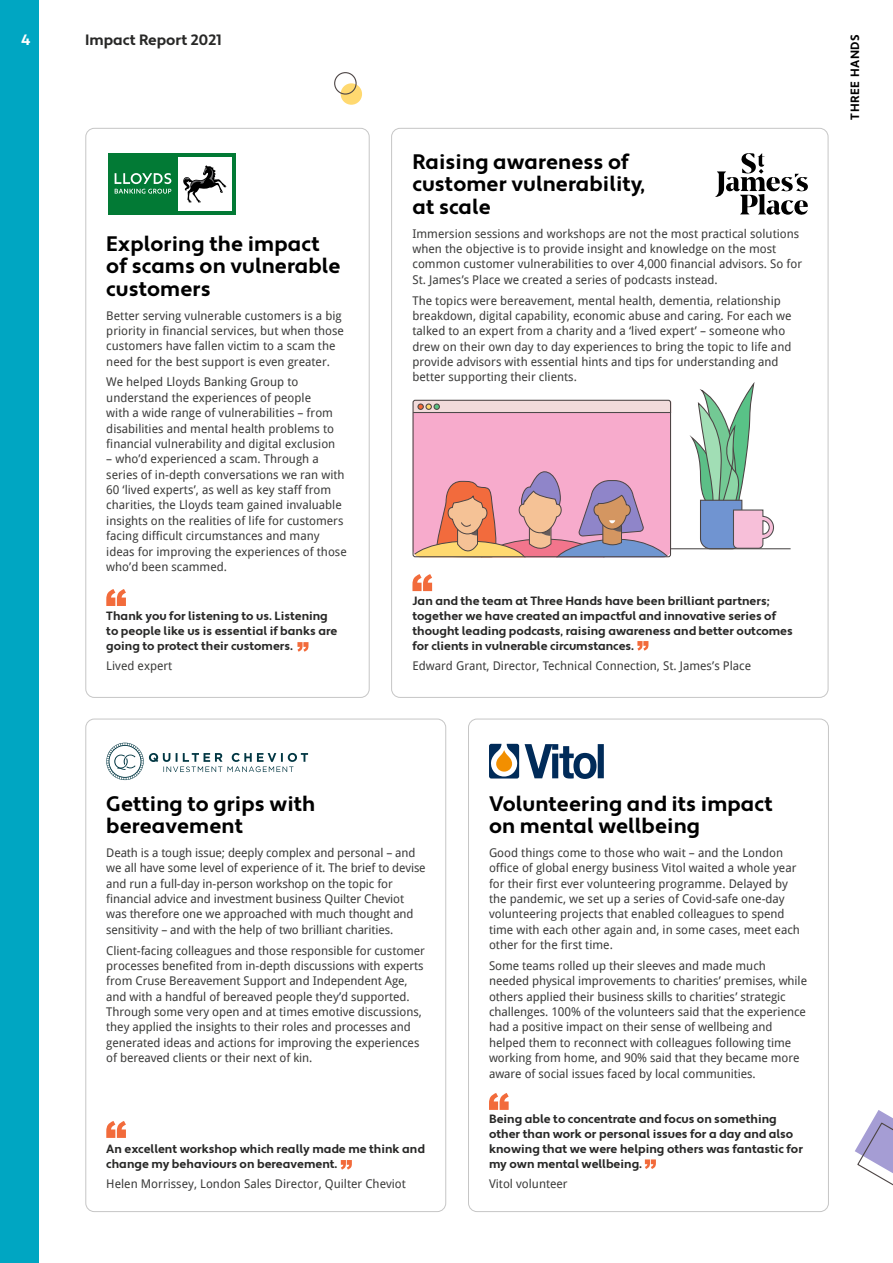
<style>
.page{position:relative;width:893px;height:1263px;background:#fff}
.page>*{position:absolute;margin:0;border:0;box-sizing:border-box;transform-origin:0 0}
.t1{font:700 21px/22.5px "Apertura";letter-spacing:.005em;color:#000}
.t2{font:700 15px "Apertura";color:#282827}
.t3{font:700 15px "Apertura";color:#fff}
.t4{font:12px/15.3px "Droid Sans";color:#3c3c3b}
.t5{font:700 12px/15px "Apertura";color:#282827}
.t6{font:700 12px "Apertura";letter-spacing:.05em;color:#000}
</style>
<div class="page">
<svg style="left:855px;top:1110px;width:38px;height:76px"></svg>
<div style="left:85px;top:128px;width:285px;height:570px;border:1px solid #c6c6c6;border-radius:9px"></div>
<div style="left:0;top:0;width:38px;height:1263px;background:#00a6c2"></div>
<div style="left:108px;top:153px;width:128px;height:62px;background:#027a35"></div>
<svg style="left:115px;top:173px;width:56px;height:21px"></svg>
<div style="left:178px;top:157px;width:53px;height:53px;background:#fff"></div>
<svg style="left:183px;top:165px;width:43px;height:37px"></svg>
<svg style="left:715px;top:153px;width:93px;height:62px"></svg>
<svg style="left:489px;top:744px;width:115px;height:35px"></svg>
<svg style="left:106px;top:742px;width:202px;height:38px"></svg>
<svg style="left:412px;top:574px;width:20px;height:17px"></svg>
<svg style="left:106px;top:589px;width:20px;height:17px"></svg>
<svg style="left:489px;top:1093px;width:20px;height:17px"></svg>
<svg style="left:106px;top:1121px;width:20px;height:17px"></svg>
<svg style="left:637px;top:641px;width:11px;height:10px"></svg>
<svg style="left:297px;top:642px;width:11px;height:10px"></svg>
<svg style="left:645px;top:1159px;width:11px;height:10px"></svg>
<svg style="left:341px;top:1160px;width:11px;height:9px"></svg>
<div style="left:341px;top:83px;width:21px;height:22px;background:#ffd970;border-radius:50%"></div>
<div style="left:334px;top:72px;width:23px;height:23px;border:1px solid #4d4545;border-radius:50%"></div>
<svg style="left:691px;top:383px;width:84px;height:167px"></svg>
<hr style="left:649px;top:548px;width:142px;height:1px;background:#4d4a4a">
<svg style="left:413px;top:400px;width:259px;height:157px;background:#e4a5b7"></svg>
<hr style="left:413px;top:412px;width:258px;height:1px;background:#4d4a4a">
<p class="t3" style="left:21px;top:31px;width:11px">4</p>
<p class="t2" style="left:85px;top:31px;width:138px">Impact Report 2021</p>
<p class="t6" style="left:848px;top:120px;width:87px;rotate:-90deg">THREE HANDS</p>
<h1 class="t1" style="left:106px;top:233px;width:236px">Exploring the impact of scams on vulnerable customers</h1>
<p class="t4" style="left:106px;top:307px;width:239px">Better serving vulnerable customers is a big priority in financial services, but when those customers have fallen victim to a scam the need for the best support is even greater.</p>
<p class="t4" style="left:106px;top:374px;width:231px">We helped Lloyds Banking Group to understand the experiences of people with a wide range of vulnerabilities – from disabilities and mental health problems to financial vulnerability and digital exclusion</p>
<p class="t4" style="left:106px;top:451px;width:242px">– who’d experienced a scam. Through a series of in-depth conversations we ran with 60 ‘lived experts’, as well as key staff from charities, the Lloyds team gained invaluable insights on the realities of life for customers facing difficult circumstances and many ideas for improving the experiences of those who’d been scammed.</p>
<p class="t5" style="left:106px;top:609px;width:233px">Thank you for listening to us. Listening to people like us is essential if banks are going to protect their customers.</p>
<p class="t4" style="left:106px;top:657px;width:68px">Lived expert</p>
<h1 class="t1" style="left:412px;top:151px;width:234px">Raising awareness of customer vulnerability, at scale</h1>
<p class="t4" style="left:412px;top:225px;width:391px">Immersion sessions and workshops are not the most practical solutions when the objective is to provide insight and knowledge on the most common customer vulnerabilities to over 4,000 financial advisors. So for St. James’s Place we created a series of podcasts instead.</p>
<p class="t4" style="left:412px;top:292px;width:381px">The topics were bereavement, mental health, dementia, relationship breakdown, digital capability, economic abuse and caring. For each we talked to an expert from a charity and a ‘lived expert’ – someone who drew on their own day to day experiences to bring the topic to life and provide advisors with essential hints and tips for understanding and better supporting their clients.</p>
<p class="t5" style="left:412px;top:594px;width:382px">Jan and the team at Three Hands have been brilliant partners; together we have created an impactful and innovative series of thought leading podcasts, raising awareness and better outcomes for clients in vulnerable circumstances.</p>
<p class="t4" style="left:412px;top:658px;width:340px">Edward Grant, Director, Technical Connection, St. James’s Place</p>
<h1 class="t1" style="left:106px;top:793px;width:211px">Getting to grips with bereavement</h1>
<p class="t4" style="left:106px;top:845px;width:321px">Death is a tough issue; deeply complex and personal – and we all have some level of experience of it. The brief to devise and run a full-day in-person workshop on the topic for financial advice and investment business Quilter Cheviot was therefore one we approached with much thought and sensitivity – and with the help of two brilliant charities.</p>
<p class="t4" style="left:106px;top:942px;width:320px">Client-facing colleagues and those responsible for customer processes benefited from in-depth discussions with experts from Cruse Bereavement Support and Independent Age, and with a handful of bereaved people they’d supported.<br>Through some very open and at times emotive discussions, they applied the insights to their roles and processes and generated ideas and actions for improving the experiences of bereaved clients or their next of kin.</p>
<p class="t5" style="left:106px;top:1142px;width:320px">An excellent workshop which really made me think and change my behaviours on bereavement.</p>
<p class="t4" style="left:106px;top:1175px;width:301px">Helen Morrissey, London Sales Director, Quilter Cheviot</p>
<h1 class="t1" style="left:489px;top:793px;width:285px">Volunteering and its impact on mental wellbeing</h1>
<p class="t4" style="left:489px;top:845px;width:312px">Good things come to those who wait – and the London office of global energy business Vitol waited a whole year for their first ever volunteering programme. Delayed by the pandemic, we set up a series of Covid-safe one-day volunteering projects that enabled colleagues to spend time with each other again and, in some cases, meet each other for the first time.</p>
<p class="t4" style="left:489px;top:957px;width:320px">Some teams rolled up their sleeves and made much needed physical improvements to charities’ premises, while others applied their business skills to charities’ strategic challenges. 100% of the volunteers said that the experience had a positive impact on their sense of wellbeing and helped them to reconnect with colleagues following time working from home, and 90% said that they became more aware of social issues faced by local communities.</p>
<p class="t5" style="left:489px;top:1112px;width:315px">Being able to concentrate and focus on something other than work or personal issues for a day and also knowing that we were helping others was fantastic for my own mental wellbeing.</p>
<p class="t4" style="left:489px;top:1175px;width:80px">Vitol volunteer</p>
</div>
